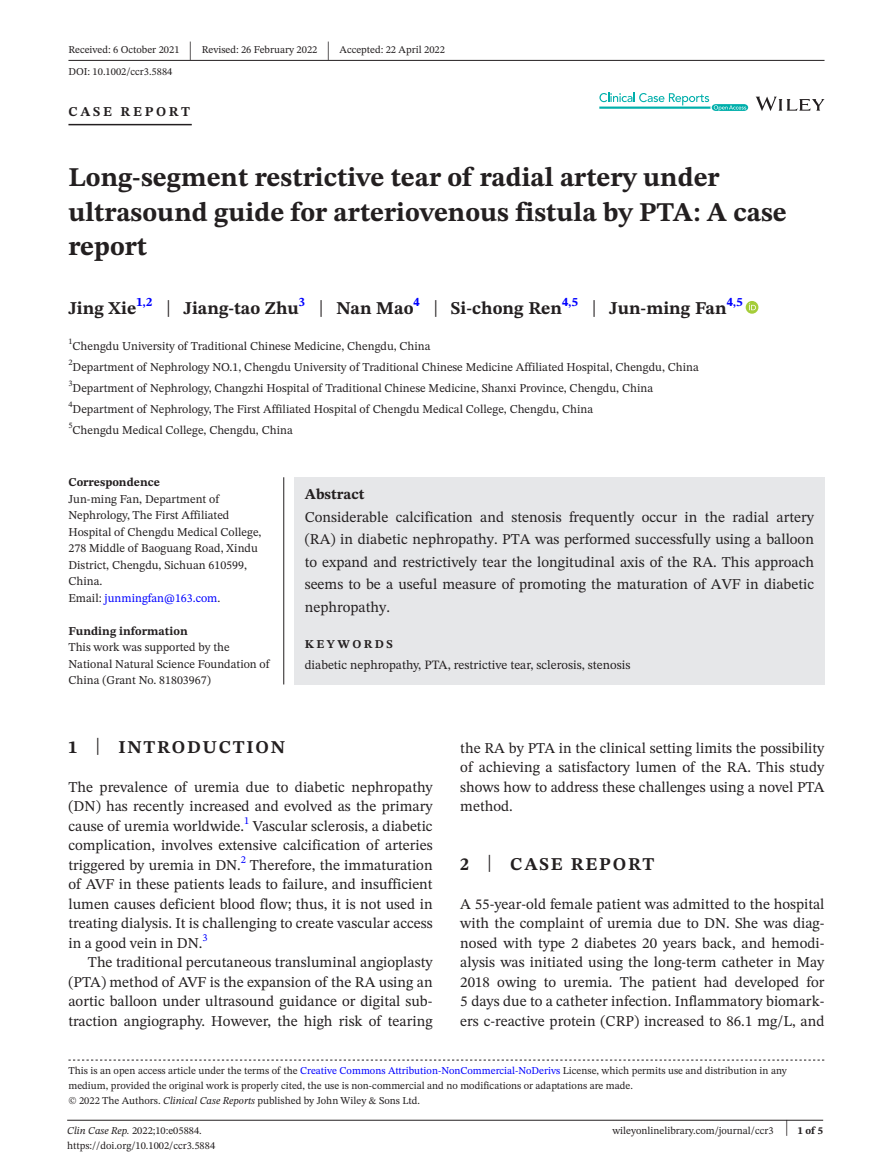
<style>
.page{position:relative;width:893px;height:1174px;background:#fff}
.page>*{position:absolute;margin:0;border:0;box-sizing:border-box;transform-origin:0 0}
.t1{font:700 27px/34.5px "STIX Two Text";color:#231f20}
.t2{font:25.65px "STIX Two Text";color:#231f20;scale:.49 1}
.t3{font:700 18px "STIX Two Text";color:#231f20}
.t4{font:700 18px "STIX Two Text";letter-spacing:.1em;color:#231f20}
.t5{font:15px/19.5px "STIX Two Text";color:#231f20;text-align:justify}
.t6{font:700 15px "STIX Two Text";color:#231f20}
.t7{font:700 13.5px "STIX Two Text";letter-spacing:.2em;color:#231f20}
.t8{font:12.75px "STIX Two Text";color:#231f20}
.t9{font:12px/16.5px "STIX Two Text";color:#231f20}
.t10{font:700 12px "STIX Two Text";color:#231f20}
.t11{font:700 12px "STIX Two Text";letter-spacing:.2em;color:#231f20}
.t12{font:10.5px/15px "STIX Two Text";color:#231f20}
.t13{font:700 10.5px "STIX Two Text";color:#231f20}
.t14{font:10.5px "STIX Two Text";color:#00f}
.t15{font:8.4px "STIX Two Text";color:#231f20}
.s1{font-weight:400;font-size:23.4px}
.s2{color:#00f}
.s3{font-weight:400;font-size:23.7px}
.s4{font-style:italic}
.s5{font-weight:400;font-size:22.2px}
</style>
<div class="page">
<hr style="left:67px;top:1119px;width:756px;height:1px;background:#231f20">
<svg style="left:756px;top:97px;width:68px;height:14px"></svg>
<svg style="left:599px;top:93px;width:149px;height:18px"></svg>
<hr style="left:68px;top:60px;width:756px;height:1px;background:#231f20">
<hr style="left:68px;top:124px;width:124px;height:1px;background:#231f20">
<svg style="left:746px;top:301px;width:12px;height:13px"></svg>
<svg style="left:749px;top:303px;width:7px;height:7px"></svg>
<svg style="left:68px;top:1059px;width:756px;height:1px"></svg>
<div style="left:294px;top:477px;width:530px;height:202px;background:#e6e7e9"></div>
<div style="left:294px;top:678px;width:530px;height:6px;background:#e6e7e9"></div>
<hr style="left:283px;top:477px;width:1px;height:207px;background:#231f20">
<p class="t12" style="left:68px;top:42px;width:113px">Received: 6 October 2021</p>
<h2 class="t2" style="left:189px;top:32px;width:8px">|</h2>
<p class="t12" style="left:202px;top:42px;width:117px">Revised: 26 February 2022</p>
<h2 class="t2" style="left:327px;top:32px;width:8px">|</h2>
<p class="t12" style="left:340px;top:42px;width:107px">Accepted: 22 April 2022</p>
<p class="t12" style="left:68px;top:64px;width:105px">DOI: 10.1002/ccr3.5884</p>
<p class="t7" style="left:68px;top:101px;width:123px">CASE REPORT</p>
<h1 class="t1" style="left:68px;top:161px;width:720px">Long-segment restrictive tear of radial artery under ultrasound guide for arteriovenous fistula by PTA: A case report</h1>
<p class="t3" style="left:68px;top:295px;width:676px">Jing Xie<sup>1,2</sup> <span class="s1">|</span> Jiang-tao Zhu<sup>3</sup> <span class="s1">|</span> Nan Mao<sup>4</sup> <span class="s1">|</span> Si-chong Ren<sup>4,5</sup> <span class="s1">|</span> Jun-ming Fan<sup>4,5</sup></p>
<p class="t9" style="left:68px;top:335px;width:632px;line-height:21px"><sup>1</sup>Chengdu University of Traditional Chinese Medicine, Chengdu, China<br><sup>2</sup>Department of Nephrology NO.1, Chengdu University of Traditional Chinese Medicine Affiliated Hospital, Chengdu, China<br><sup>3</sup>Department of Nephrology, Changzhi Hospital of Traditional Chinese Medicine, Shanxi Province, Chengdu, China</p>
<p class="t15" style="left:68px;top:398px;width:6px">4</p>
<p class="t9" style="left:73px;top:400px;width:522px">Department of Nephrology, The First Affiliated Hospital of Chengdu Medical College, Chengdu, China</p>
<p class="t15" style="left:68px;top:419px;width:6px">5</p>
<p class="t9" style="left:73px;top:421px;width:222px">Chengdu Medical College, Chengdu, China</p>
<p class="t10" style="left:68px;top:474px;width:93px">Correspondence</p>
<p class="t9" style="left:68px;top:490px;width:195px">Jun-ming Fan, Department of<br>Nephrology, The First Affiliated<br>Hospital of Chengdu Medical College,<br>278 Middle of Baoguang Road, Xindu<br>District, Chengdu, Sichuan 610599,<br>China.<br>Email: <span class="s2">junmingfan@163.com</span>.</p>
<p class="t10" style="left:68px;top:622px;width:121px">Funding information</p>
<p class="t9" style="left:68px;top:639px;width:203px">This work was supported by the<br>National Natural Science Foundation of<br>China (Grant No. 81803967)</p>
<p class="t6" style="left:305px;top:483px;width:61px">Abstract</p>
<p class="t5" style="left:305px;top:505px;width:511px;line-height:22.5px">Considerable calcification and stenosis frequently occur in the radial artery (RA) in diabetic nephropathy. PTA was performed successfully using a balloon to expand and restrictively tear the longitudinal axis of the RA. This approach seems to be a useful measure of promoting the maturation of AVF in diabetic nephropathy.</p>
<p class="t11" style="left:305px;top:635px;width:90px">KEYWORDS</p>
<p class="t8" style="left:305px;top:655px;width:327px">diabetic nephropathy, PTA, restrictive tear, sclerosis, stenosis</p>
<p class="t4" style="left:68px;top:734px;width:218px">1 <span class="s3">|</span> INTRODUCTION</p>
<p class="t5" style="left:68px;top:777px;width:366px">The prevalence of uremia due to diabetic nephropathy (DN) has recently increased and evolved as the primary cause of uremia worldwide.</p>
<p class="t14" style="left:244px;top:813px;width:7px">1</p>
<p class="t5" style="left:68px;top:816px;width:366px;text-indent:184px">Vascular sclerosis, a diabetic complication, involves extensive calcification of arteries triggered by uremia in DN.</p>
<p class="t14" style="left:241px;top:852px;width:7px">2</p>
<p class="t5" style="left:68px;top:855px;width:366px;text-indent:181px">Therefore, the immaturation of AVF in these patients leads to failure, and insufficient lumen causes deficient blood flow; thus, it is not used in treating dialysis. It is challenging to create vascular access in a good vein in DN.</p>
<p class="t14" style="left:202px;top:930px;width:7px">3</p>
<p class="t5" style="left:68px;top:952px;width:366px;text-indent:20px">The traditional percutaneous transluminal angioplasty (PTA) method of AVF is the expansion of the RA using an aortic balloon under ultrasound guidance or digital sub&shy;traction angiography. However, the high risk of tearing</p>
<p class="t5" style="left:460px;top:738px;width:366px">the RA by PTA in the clinical setting limits the possibility of achieving a satisfactory lumen of the RA. This study shows how to address these challenges using a novel PTA method.</p>
<p class="t4" style="left:460px;top:851px;width:195px">2 <span class="s3">|</span> CASE REPORT</p>
<p class="t5" style="left:460px;top:894px;width:366px">A 55-year-old female patient was admitted to the hospital with the complaint of uremia due to DN. She was diag&shy;nosed with type 2 diabetes 20 years back, and hemodi&shy;alysis was initiated using the long-term catheter in May 2018 owing to uremia. The patient had developed for 5 days due to a catheter infection. Inflammatory biomark&shy;ers c-reactive protein (CRP) increased to 86.1 mg/L, and</p>
<p class="t12" style="left:68px;top:1063px;width:720px">This is an open access article under the terms of the <span class="s2">Creative Commons Attribution-NonCommercial-NoDerivs</span> License, which permits use and distribution in any medium, provided the original work is properly cited, the use is non-commercial and no modifications or adaptations are made.<br>© 2022 The Authors. <span class="s4">Clinical Case Reports</span> published by John Wiley &amp; Sons Ltd.</p>
<p class="t12" style="left:67px;top:1123px;width:136px"><span class="s4">Clin Case Rep.</span> 2022;10:e05884.</p>
<p class="t13" style="left:785px;top:1123px;width:39px"><span class="s5">|</span> 1 of 5</p>
<p class="t12" style="left:67px;top:1138px;width:150px">https://doi.org/10.1002/ccr3.5884</p>
<p class="t12" style="left:612px;top:1123px;width:163px">wileyonlinelibrary.com/journal/ccr3</p>
</div>
